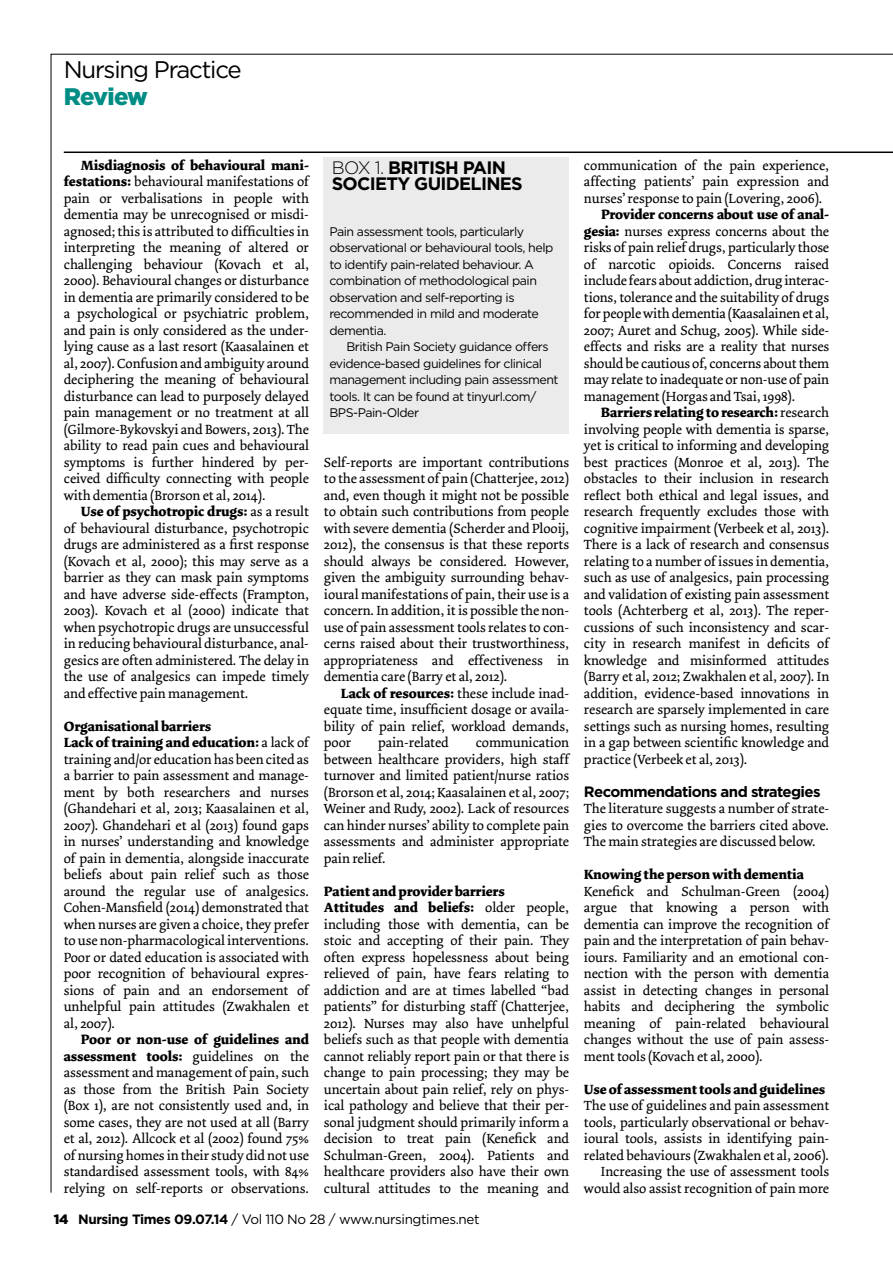
<style>
.page{position:relative;width:893px;height:1263px;background:#fff}
.page>*{position:absolute;margin:0;border:0;box-sizing:border-box;transform-origin:0 0}
.t1{font:24px "Gotham";letter-spacing:-.05em;color:#000}
.t2{font:900 24px "Gotham";letter-spacing:-.04em;color:#008d85}
.t3{font:700 18px/16.5px "Gotham";letter-spacing:-.04em;color:#000}
.t4{font:700 15px "Gotham";letter-spacing:-.04em;color:#000}
.t5{font:13.95px/16.5px "Dolly";letter-spacing:-.005em;color:#000;text-align:justify}
.t6{font:700 13.95px "Dolly";letter-spacing:-.005em;color:#000}
.t7{font:13.5px "Gotham";letter-spacing:-.03em;color:#000}
.t8{font:12.45px/16.5px "Gotham";letter-spacing:-.04em;color:#000}
.s1{font-weight:700}
.s2{font-weight:300}
.s3{font-weight:900}
</style>
<div class="page">
<hr style="left:64px;top:152px;width:829px;height:1px;background:#000">
<div style="left:324px;top:157px;width:245px;height:277px;background:#ebebec"></div>
<h1 class="t1" style="left:64px;top:54px;width:179px">Nursing Practice</h1>
<h1 class="t2" style="left:64px;top:80px;width:86px">Review</h1>
<p class="t5" style="left:64px;top:157px;width:247px;text-indent:17px"><span class="s1">Misdiagnosis of behavioural mani&shy;festations:</span> behavioural manifestations of pain or verbalisations in people with dementia may be unrecognised or misdi&shy;agnosed; this is attributed to difficulties in interpreting the meaning of altered or challenging behaviour (Kovach et al, 2000). Behavioural changes or disturbance in dementia are primarily considered to be a psychological or psychiatric problem, and pain is only considered as the under&shy;lying cause as a last resort (Kaasalainen et al, 2007). Confusion and ambiguity around deciphering the meaning of behavioural disturbance can lead to purposely delayed pain management or no treatment at all (Gilmore-Bykovskyi and Bowers, 2013). The ability to read pain cues and behavioural symptoms is further hindered by per&shy;ceived difficulty connecting with people with dementia (Brorson et al, 2014).</p>
<p class="t5" style="left:64px;top:503px;width:247px;text-indent:17px"><span class="s1">Use of psychotropic drugs:</span> as a result of behavioural disturbance, psychotropic drugs are administered as a first response (Kovach et al, 2000); this may serve as a barrier as they can mask pain symptoms and have adverse side-effects (Frampton, 2003). Kovach et al (2000) indicate that when psychotropic drugs are unsuccessful in reducing behavioural disturbance, anal&shy;gesics are often administered. The delay in the use of analgesics can impede timely and effective pain management.</p>
<p class="t5" style="left:64px;top:718px;width:247px;text-align:left"><span class="s1">Organisational barriers<br>Lack of training and education:</span> a lack of training and/or education has been cited as a barrier to pain assessment and manage&shy;ment by both researchers and nurses (Ghandehari et al, 2013; Kaasalainen et al, 2007). Ghandehari et al (2013) found gaps in nurses’ understanding and knowledge of pain in dementia, alongside inaccurate beliefs about pain relief such as those around the regular use of analgesics.<br>Cohen-Mansfield (2014) demonstrated that when nurses are given a choice, they prefer to use non-pharmacological interventions.<br>Poor or dated education is associated with poor recognition of behavioural expres&shy;sions of pain and an endorsement of unhelpful pain attitudes (Zwakhalen et al, 2007).</p>
<p class="t5" style="left:64px;top:1031px;width:247px;text-indent:17px"><span class="s1">Poor or non-use of guidelines and assessment tools:</span> guidelines on the assessment and management of pain, such as those from the British Pain Society (Box 1), are not consistently used and, in some cases, they are not used at all (Barry et al, 2012). Allcock et al (2002) found 75% of nursing homes in their study did not use standardised assessment tools, with 84% relying on self-reports or observations.</p>
<p class="t3" style="left:332px;top:159px;width:192px"><span class="s2">Box 1.</span> British Pain<br>Society Guidelin es</p>
<p class="t8" style="left:329px;top:223px;width:225px">Pain assessment tools, particularly observational or behavioural tools, help to identify pain-related behaviour. A combination of methodological pain observation and self-reporting is recommended in mild and moderate dementia.</p>
<p class="t8" style="left:329px;top:338px;width:231px;text-indent:17px">British Pain Society guidance offers evidence-based guidelines for clinical management including pain assessment tools. It can be found at tinyurl.com/ BPS-Pain-Older</p>
<p class="t5" style="left:324px;top:454px;width:247px">Self-reports are important contributions to the assessment of pain (Chatterjee, 2012) and, even though it might not be possible to obtain such contributions from people with severe dementia (Scherder and Plooij, 2012), the consensus is that these reports should always be considered. However, given the ambiguity surrounding behav&shy;ioural manifestations of pain, their use is a concern. In addition, it is possible the non&shy;use of pain assessment tools relates to con&shy;cerns raised about their trustworthiness, appropriateness and effectiveness in dementia care (Barry et al, 2012).</p>
<p class="t5" style="left:324px;top:685px;width:247px;text-indent:17px"><span class="s1">Lack of resources:</span> these include inad&shy;equate time, insufficient dosage or availa&shy;bility of pain relief, workload demands, poor</p>
<p class="t5" style="left:378px;top:734px;width:72px">pain-related</p>
<p class="t5" style="left:324px;top:734px;width:247px;text-indent:152px">communication between healthcare providers, high staff turnover and limited patient/nurse ratios (Brorson et al, 2014; Kaasalainen et al, 2007; Weiner and Rudy, 2002). Lack of resources can hinder nurses’ ability to complete pain assessments and administer appropriate pain relief.</p>
<p class="t5" style="left:324px;top:883px;width:247px;text-align:left"><span class="s1">Patient and provider barriers<br>Attitudes and beliefs:</span> older people, including those with dementia, can be stoic and accepting of their pain. They often express hopelessness about being relieved of pain, have fears relating to addiction and are at times labelled “bad patients” for disturbing staff (Chatterjee, 2012). Nurses may also have unhelpful beliefs such as that people with dementia cannot reliably report pain or that there is change to pain processing; they may be uncertain about pain relief, rely on phys&shy;ical pathology and believe that their per&shy;sonal judgment should primarily inform a decision to treat pain (Kenefick and Schulman-Green, 2004). Patients and healthcare providers also have their own cultural attitudes to the meaning and</p>
<p class="t7" style="left:54px;top:1211px;width:427px"><span class="s3">14</span> <span class="s1">Nursing Times 09.07.14</span> / Vol 110 No 28 / www.nursingtimes.net</p>
<p class="t5" style="left:584px;top:157px;width:247px">communication of the pain experience, affecting patients’ pain expression and nurses’ response to pain (Lovering, 2006).</p>
<p class="t5" style="left:584px;top:206px;width:247px;text-indent:17px"><span class="s1">Provider concerns about use of anal&shy;gesia:</span> nurses express concerns about the risks of pain relief drugs, particularly those of narcotic opioids. Concerns raised include fears about addiction, drug interac&shy;tions, tolerance and the suitability of drugs for people with dementia (Kaasalainen et al, 2007; Auret and Schug, 2005). While side&shy;effects and risks are a reality that nurses should be cautious of, concerns about them may relate to inadequate or non-use of pain management (Horgas and Tsai, 1998).</p>
<p class="t5" style="left:584px;top:404px;width:247px;text-indent:17px"><span class="s1">Barriers relating to research:</span> research involving people with dementia is sparse, yet is critical to informing and developing best practices (Monroe et al, 2013). The obstacles to their inclusion in research reflect both ethical and legal issues, and research frequently excludes those with cognitive impairment (Verbeek et al, 2013).<br>There is a lack of research and consensus relating to a number of issues in dementia, such as use of analgesics, pain processing and validation of existing pain assessment tools (Achterberg et al, 2013). The reper&shy;cussions of such inconsistency and scar&shy;city in research manifest in deficits of knowledge and misinformed attitudes (Barry et al, 2012; Zwakhalen et al, 2007). In addition, evidence-based innovations in research are sparsely implemented in care settings such as nursing homes, resulting in a gap between scientific knowledge and practice (Verbeek et al, 2013).</p>
<p class="t4" style="left:584px;top:781px;width:238px">Recommendations and strategies</p>
<p class="t5" style="left:584px;top:800px;width:247px">The literature suggests a number of strate&shy;gies to overcome the barriers cited above.<br>The main strategies are discussed below.</p>
<p class="t6" style="left:584px;top:866px;width:221px">Knowing the person with dementia</p>
<p class="t5" style="left:584px;top:883px;width:247px">Kenefick and Schulman-Green (2004) argue that knowing a person with dementia can improve the recognition of pain and the interpretation of pain behav&shy;iours. Familiarity and an emotional con&shy;nection with the person with dementia assist in detecting changes in personal habits and deciphering the symbolic meaning of pain-related behavioural changes without the use of pain assess&shy;ment tools (Kovach et al, 2000).</p>
<p class="t6" style="left:584px;top:1080px;width:243px">Use of assessment tools and guidelines</p>
<p class="t5" style="left:584px;top:1097px;width:247px;text-align:right">The use of guidelines and pain assessment tools, particularly observational or behav&shy;ioural tools, assists in identifying pain&shy;related behaviours (Zwakhalen et al, 2006).<br>Increasing the use of assessment tools would also assist recognition of pain more</p>
</div>
